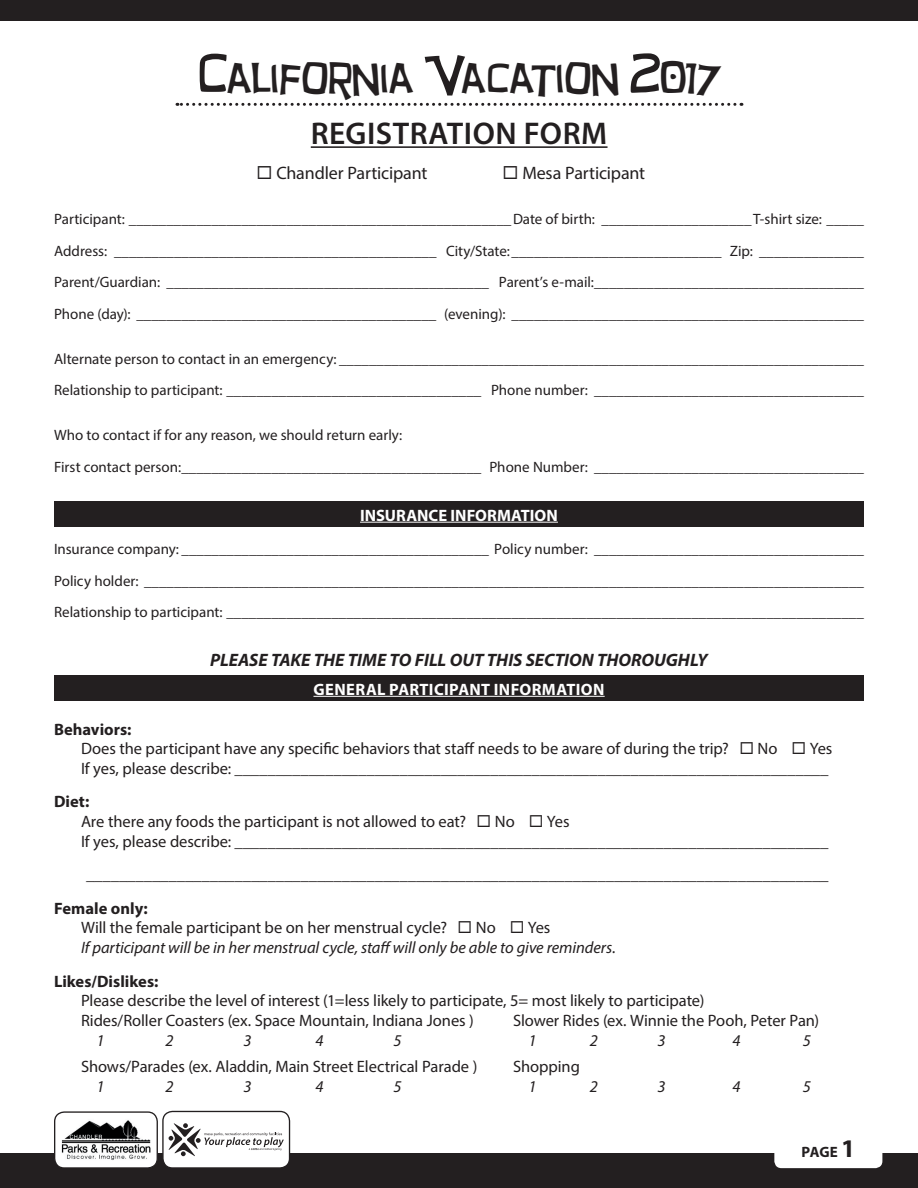
<style>
.page{position:relative;width:918px;height:1188px;background:#fff}
.page>*{position:absolute;margin:0;border:0;box-sizing:border-box;transform-origin:0 0}
.t1{font:42px "Hurry Up";letter-spacing:.005em;color:#231f20}
.t2{font:600 31.5px "Myriad Pro";letter-spacing:.015em;color:#231f20}
.t3{font:italic 700 18px "Myriad Pro";color:#231f20}
.t4{font:18px "Myriad Pro";letter-spacing:-.01em;color:#231f20}
.t5{font:16.5px "Myriad Pro";letter-spacing:-.005em;color:#231f20}
.t6{font:italic 16.5px "Myriad Pro";letter-spacing:-.005em;color:#231f20}
.t7{font:700 16.5px "Myriad Pro";letter-spacing:.015em;color:#fff}
.t8{font:700 16.5px "Myriad Pro";color:#231f20}
.t9{font:15px "Myriad Pro";color:#231f20}
.t10{font:700 15px "Myriad Pro";color:#231f20}
.s1{font-size:54.6px}
.s2{font-style:normal}
.s3{font-size:25.5px}
</style>
<div class="page">
<div style="left:0;top:1153px;width:918px;height:35px;background:#231f20"></div>
<div style="left:0;top:0;width:918px;height:21px;background:#231f20"></div>
<div style="left:774px;top:1128px;width:108px;height:40px;background:#fff;border-radius:7px"></div>
<img style="left:56px;top:1113px;width:100px;height:54px">
<div style="left:54px;top:1111px;width:104px;height:58px;border:1px solid #231f20;border-radius:10px"></div>
<div style="left:163px;top:1111px;width:127px;height:57px;background:#fff;border-radius:10px"></div>
<svg style="left:169px;top:1123px;width:115px;height:33px"></svg>
<div style="left:162px;top:1111px;width:128px;height:58px;border:1px solid #231f20;border-radius:10px"></div>
<hr style="left:311px;top:146px;width:297px;height:2px;background:#231f20">
<div style="left:54px;top:502px;width:810px;height:25px;background:#231f20"></div>
<hr style="left:360px;top:522px;width:198px;height:1px;background:#fff">
<div style="left:54px;top:676px;width:810px;height:25px;background:#231f20"></div>
<hr style="left:313px;top:696px;width:292px;height:1px;background:#fff">
<svg style="left:177px;top:103px;width:558px;height:3px"></svg>
<p class="t1" style="left:196px;top:54px;width:527px"><span class="s1">C</span>ALIFORNIA <span class="s1">V</span>ACATION <span class="s1">2</span>017</p>
<p class="t2" style="left:311px;top:113px;width:298px">REGISTRATION FORM</p>
<p class="t4" style="left:256px;top:162px;width:172px">◻ Chandler Participant</p>
<p class="t4" style="left:502px;top:162px;width:144px">◻ Mesa Participant</p>
<p class="t9" style="left:54px;top:210px;width:811px">Participant: ___________________________________________________Date of birth: ____________________T-shirt size: _____</p>
<p class="t9" style="left:54px;top:241px;width:811px">Address: ___________________________________________ City/State:____________________________ Zip: ______________</p>
<p class="t9" style="left:54px;top:273px;width:811px">Parent/Guardian: ___________________________________________ Parent’s e-mail:____________________________________</p>
<p class="t9" style="left:54px;top:304px;width:811px">Phone (day): ________________________________________ (evening): _______________________________________________</p>
<p class="t9" style="left:54px;top:349px;width:812px">Alternate person to contact in an emergency: ______________________________________________________________________</p>
<p class="t9" style="left:54px;top:381px;width:811px">Relationship to participant: __________________________________ Phone number: ____________________________________</p>
<p class="t9" style="left:54px;top:426px;width:350px">Who to contact if for any reason, we should return early:</p>
<p class="t9" style="left:54px;top:457px;width:811px">First contact person:________________________________________ Phone Number: ____________________________________</p>
<p class="t7" style="left:360px;top:504px;width:199px">INSURANCE INFORMATION</p>
<p class="t9" style="left:54px;top:540px;width:811px">Insurance company: _________________________________________ Policy number: ____________________________________</p>
<p class="t9" style="left:54px;top:571px;width:812px">Policy holder: ________________________________________________________________________________________________</p>
<p class="t9" style="left:54px;top:603px;width:811px">Relationship to participant: _____________________________________________________________________________________</p>
<p class="t3" style="left:210px;top:648px;width:499px">PLEASE TAKE THE TIME TO FILL OUT THIS SECTION THOROUGHLY</p>
<p class="t7" style="left:313px;top:678px;width:293px">GENERAL PARTICIPANT INFORMATION</p>
<p class="t8" style="left:54px;top:718px;width:79px">Behaviors:</p>
<p class="t5" style="left:81px;top:739px;width:753px">Does the participant have any specific behaviors that staff needs to be aware of during the trip? ◻ No ◻ Yes</p>
<p class="t6" style="left:81px;top:758px;width:750px"><span class="s2">If yes, please describe:</span> ________________________________________________________________________</p>
<p class="t8" style="left:54px;top:791px;width:37px">Diet:</p>
<p class="t5" style="left:81px;top:812px;width:490px">Are there any foods the participant is not allowed to eat? ◻ No ◻ Yes</p>
<p class="t6" style="left:81px;top:831px;width:750px"><span class="s2">If yes, please describe:</span> ________________________________________________________________________</p>
<p class="t6" style="left:87px;top:865px;width:744px">__________________________________________________________________________________________</p>
<p class="t8" style="left:54px;top:897px;width:95px">Female only:</p>
<p class="t5" style="left:81px;top:918px;width:471px">Will the female participant be on her menstrual cycle? ◻ No ◻ Yes</p>
<p class="t6" style="left:81px;top:938px;width:536px">If participant will be in her menstrual cycle, staff will only be able to give reminders.</p>
<p class="t8" style="left:54px;top:970px;width:106px">Likes/Dislikes:</p>
<p class="t5" style="left:81px;top:991px;width:625px">Please describe the level of interest (1=less likely to participate, 5= most likely to participate)</p>
<p class="t5" style="left:81px;top:1010px;width:394px">Rides/Roller Coasters (ex. Space Mountain, Indiana Jones )</p>
<p class="t5" style="left:513px;top:1010px;width:308px">Slower Rides (ex. Winnie the Pooh, Peter Pan)</p>
<p class="t6" style="left:96px;top:1030px;width:10px">1</p>
<p class="t6" style="left:165px;top:1030px;width:10px">2</p>
<p class="t6" style="left:243px;top:1030px;width:10px">3</p>
<p class="t6" style="left:315px;top:1030px;width:10px">4</p>
<p class="t6" style="left:393px;top:1030px;width:10px">5</p>
<p class="t6" style="left:528px;top:1030px;width:10px">1</p>
<p class="t6" style="left:590px;top:1030px;width:10px">2</p>
<p class="t6" style="left:657px;top:1030px;width:10px">3</p>
<p class="t6" style="left:732px;top:1030px;width:10px">4</p>
<p class="t6" style="left:803px;top:1030px;width:10px">5</p>
<p class="t5" style="left:81px;top:1057px;width:398px">Shows/Parades (ex. Aladdin, Main Street Electrical Parade )</p>
<p class="t5" style="left:513px;top:1057px;width:68px">Shopping</p>
<p class="t6" style="left:96px;top:1077px;width:10px">1</p>
<p class="t6" style="left:165px;top:1077px;width:10px">2</p>
<p class="t6" style="left:243px;top:1077px;width:10px">3</p>
<p class="t6" style="left:315px;top:1077px;width:10px">4</p>
<p class="t6" style="left:393px;top:1077px;width:10px">5</p>
<p class="t6" style="left:528px;top:1077px;width:10px">1</p>
<p class="t6" style="left:590px;top:1077px;width:10px">2</p>
<p class="t6" style="left:657px;top:1077px;width:10px">3</p>
<p class="t6" style="left:732px;top:1077px;width:10px">4</p>
<p class="t6" style="left:803px;top:1077px;width:10px">5</p>
<p class="t10" style="left:802px;top:1143px;width:55px">PAGE <span class="s3">1</span></p>
</div>
